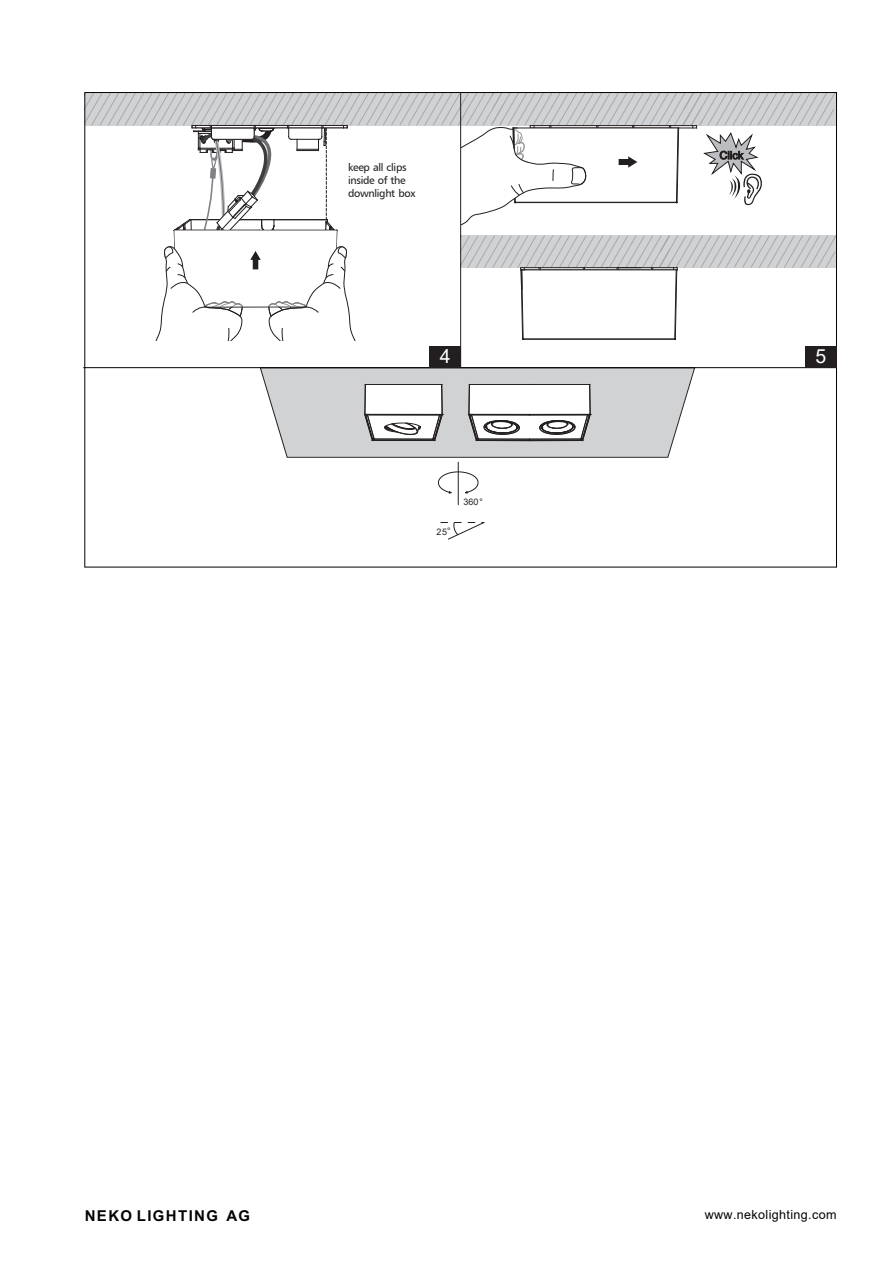
<style>
.page{position:relative;width:893px;height:1263px;background:#fff}
.page>*{position:absolute;margin:0;border:0;box-sizing:border-box;transform-origin:0 0}
.t1{font:19.5px "Arial";color:#fff}
.t2{font:700 15px "Arial";letter-spacing:.09em;color:#030303}
.t3{font:12.6px "Arial";letter-spacing:.03em;color:#030303}
.t4{font:10.8px/12.9px "Humanist 777 BT Roman B";letter-spacing:-.03em;color:#231f20}
.t5{font:9px "Arial";color:#231f20}
.t6{font:4.5px "M Elle HKS G Bpc EUC H";color:#231f20}
</style>
<div class="page">
<hr style="left:83px;top:367px;width:754px;height:1px;background:#030303">
<div style="left:805px;top:346px;width:31px;height:22px;background:#231f20"></div>
<div style="left:430px;top:346px;width:31px;height:22px;background:#231f20"></div>
<hr style="left:460px;top:92px;width:1px;height:275px;background:#231f20">
<svg style="left:84px;top:93px;width:753px;height:248px"></svg>
<hr style="left:458px;top:462px;width:1px;height:43px;background:#231f20">
<svg style="left:437px;top:470px;width:42px;height:24px"></svg>
<svg style="left:441px;top:522px;width:44px;height:18px"></svg>
<svg style="left:260px;top:367px;width:435px;height:91px"></svg>
<p class="t4" style="left:348px;top:160px;width:69px">keep all clips inside of the downlight box</p>
<h1 class="t1" style="left:440px;top:343px;width:12px">4</h1>
<h1 class="t1" style="left:815px;top:343px;width:12px">5</h1>
<p class="t6" style="left:447px;top:526px;width:4px">o</p>
<p class="t5" style="left:436px;top:525px;width:12px">25</p>
<p class="t6" style="left:480px;top:496px;width:4px">o</p>
<p class="t5" style="left:464px;top:496px;width:17px">360</p>
<h2 class="t2" style="left:85px;top:1206px;width:167px">NEKO LIGHTING AG</h2>
<p class="t3" style="left:705px;top:1206px;width:133px">www.nekolighting.com</p>
</div>
